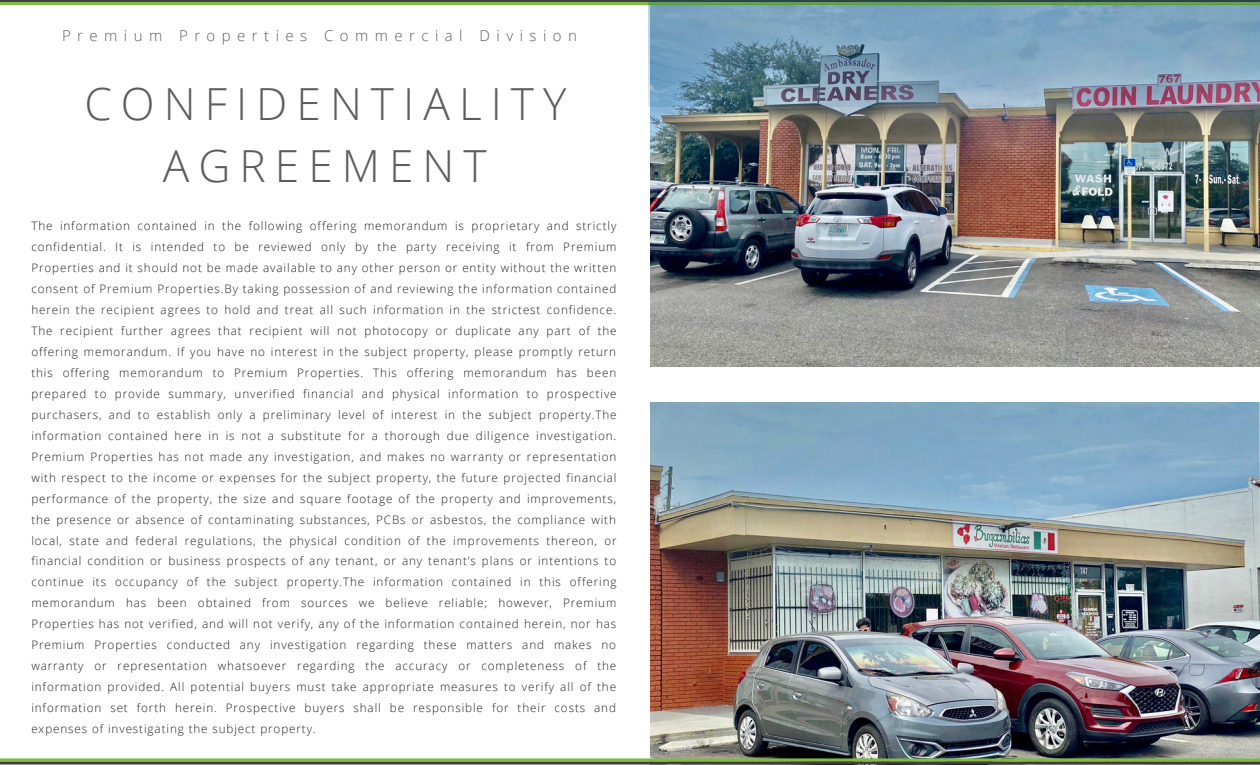
<style>
.page{position:relative;width:1260px;height:765px;background:#fff}
.page>*{position:absolute;margin:0;border:0;box-sizing:border-box;transform-origin:0 0}
.t1{font:300 44.25px/61.9px "Open Sans";letter-spacing:.205em;color:#5d5d5d;text-align:center}
.t2{font:300 15px "Open Sans";letter-spacing:.43em;color:#5d5d5d}
.t3{font:300 11.62px/21px "Open Sans";letter-spacing:.075em;color:#212121;text-align:justify}
</style>
<div class="page">
<img style="left:651px;top:107px;width:609px;height:260px">
<img style="left:651px;top:403px;width:609px;height:362px">
<svg style="left:0;top:0;width:649px;height:5px;background:#678841"></svg>
<svg style="left:0;top:758px;width:1260px;height:6px;background:#6e8a4c"></svg>
<img style="left:649px;top:0;width:611px;height:107px">
<img style="left:651px;top:403px;width:607px;height:181px">
<p class="t2" style="left:62px;top:25px;width:516px">Premium Properties Commercial Division</p>
<h1 class="t1" style="left:84px;top:72px;width:484px">CONFIDENTIALITY<br>AGREEMENT</h1>
<p class="t3" style="left:31px;top:215px;width:587px">The information contained in the following offering memorandum is proprietary and strictly confidential. It is intended to be reviewed only by the party receiving it from Premium Properties and it should not be made available to any other person or entity without the written consent of Premium Properties.By taking possession of and reviewing the information contained herein the recipient agrees to hold and treat all such information in the strictest confidence.<br>The recipient further agrees that recipient will not photocopy or duplicate any part of the offering memorandum. If you have no interest in the subject property, please promptly return this offering memorandum to Premium Properties. This offering memorandum has been prepared to provide summary, unverified financial and physical information to prospective purchasers, and to establish only a preliminary level of interest in the subject property.The information contained here in is not a substitute for a thorough due diligence investigation.<br>Premium Properties has not made any investigation, and makes no warranty or representation with respect to the income or expenses for the subject property, the future projected financial performance of the property, the size and square footage of the property and improvements, the presence or absence of contaminating substances, PCBs or asbestos, the compliance with local, state and federal regulations, the physical condition of the improvements thereon, or financial condition or business prospects of any tenant, or any tenant’s plans or intentions to continue its occupancy of the subject property.The information contained in this offering memorandum has been obtained from sources we believe reliable; however, Premium Properties has not verified, and will not verify, any of the information contained herein, nor has Premium Properties conducted any investigation regarding these matters and makes no warranty or representation whatsoever regarding the accuracy or completeness of the information provided. All potential buyers must take appropriate measures to verify all of the information set forth herein. Prospective buyers shall be responsible for their costs and expenses of investigating the subject property.</p>
</div>
